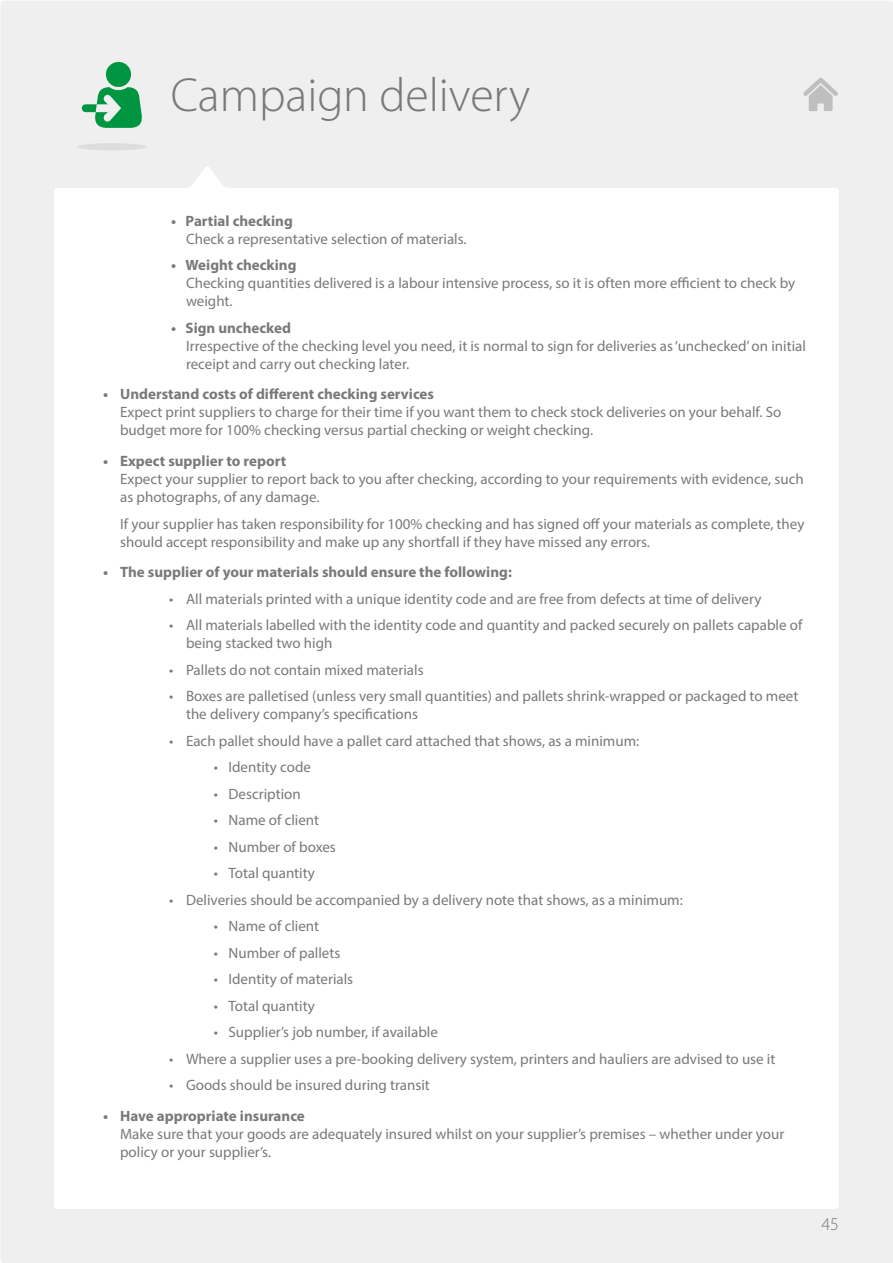
<style>
.page{position:relative;width:893px;height:1263px;background:#fff}
.page>*{position:absolute;margin:0;border:0;box-sizing:border-box;transform-origin:0 0}
.t1{font:300 48px "Myriad Pro";color:#78797b}
.t2{font:300 18px "Myriad Pro";color:#78797b}
.Bullet_1_expl_2poin{font:15px/18px "Myriad Pro";color:#78797b}
.Bullet_1_expl{font:15px/18px "Myriad Pro";color:#78797b}
.Bullet_list_2_expl{font:15px/18px "Myriad Pro";color:#78797b}
.t3{font:700 15px "Myriad Pro";color:#78797b}
</style>
<div class="page">
<div style="left:0;top:1px;width:893px;height:1262px;background:#f0eff0;border-radius:4px"></div>
<div style="left:54px;top:166px;width:785px;height:1043px;background:#fff"></div>
<svg style="left:82px;top:62px;width:60px;height:66px"></svg>
<div style="left:77px;top:143px;width:70px;height:7px;background:#deddde;border-radius:50%"></div>
<svg style="left:803px;top:77px;width:35px;height:34px"></svg>
<h1 class="t1" style="left:171px;top:68px;width:361px">Campaign delivery</h1>
<p class="t3" style="left:171px;top:211px;width:123px">• Partial checking</p>
<p class="Bullet_list_2_expl" style="left:186px;top:229px;width:282px">Check a representative selection of materials.</p>
<p class="t3" style="left:171px;top:255px;width:127px">• Weight checking</p>
<p class="Bullet_list_2_expl" style="left:186px;top:274px;width:611px">Checking quantities delivered is a labour intensive process, so it is often more efficient to check by weight.</p>
<p class="t3" style="left:171px;top:318px;width:121px">• Sign unchecked</p>
<p class="Bullet_list_2_expl" style="left:186px;top:336px;width:621px">Irrespective of the checking level you need, it is normal to sign for deliveries as ‘unchecked’ on initial receipt and carry out checking later.</p>
<p class="t3" style="left:103px;top:384px;width:332px">• Understand costs of different checking services</p>
<p class="Bullet_1_expl" style="left:120px;top:403px;width:663px">Expect print suppliers to charge for their time if you want them to check stock deliveries on your behalf. So budget more for 100% checking versus partial checking or weight checking.</p>
<p class="t3" style="left:103px;top:451px;width:185px">• Expect supplier to report</p>
<p class="Bullet_1_expl" style="left:120px;top:470px;width:685px">Expect your supplier to report back to you after checking, according to your requirements with evidence, such as photographs, of any damage.</p>
<p class="Bullet_1_expl_2poin" style="left:120px;top:514px;width:686px">If your supplier has taken responsibility for 100% checking and has signed off your materials as complete, they should accept responsibility and make up any shortfall if they have missed any errors.</p>
<p class="t3" style="left:103px;top:562px;width:410px">• The supplier of your materials should ensure the following:</p>
<p class="Bullet_1_expl_2poin" style="left:169px;top:589px;width:594px">• All materials printed with a unique identity code and are free from defects at time of delivery</p>
<p class="Bullet_1_expl_2poin" style="left:186px;top:616px;width:618px;text-indent:-17px">• All materials labelled with the identity code and quantity and packed securely on pallets capable of being stacked two high</p>
<p class="Bullet_1_expl_2poin" style="left:169px;top:660px;width:256px">• Pallets do not contain mixed materials</p>
<p class="Bullet_1_expl_2poin" style="left:186px;top:687px;width:614px;text-indent:-17px">• Boxes are palletised (unless very small quantities) and pallets shrink-wrapped or packaged to meet the delivery company’s specifications</p>
<p class="Bullet_1_expl_2poin" style="left:169px;top:732px;width:472px">• Each pallet should have a pallet card attached that shows, as a minimum:</p>
<p class="Bullet_1_expl_2poin" style="left:214px;top:758px;width:99px">• Identity code</p>
<p class="Bullet_1_expl_2poin" style="left:214px;top:785px;width:89px">• Description</p>
<p class="Bullet_1_expl_2poin" style="left:214px;top:811px;width:107px">• Name of client</p>
<p class="Bullet_1_expl_2poin" style="left:214px;top:838px;width:124px">• Number of boxes</p>
<p class="Bullet_1_expl_2poin" style="left:214px;top:864px;width:103px">• Total quantity</p>
<p class="Bullet_1_expl_2poin" style="left:169px;top:891px;width:515px">• Deliveries should be accompanied by a delivery note that shows, as a minimum:</p>
<p class="Bullet_1_expl_2poin" style="left:214px;top:917px;width:107px">• Name of client</p>
<p class="Bullet_1_expl_2poin" style="left:214px;top:944px;width:128px">• Number of pallets</p>
<p class="Bullet_1_expl_2poin" style="left:214px;top:970px;width:141px">• Identity of materials</p>
<p class="Bullet_1_expl_2poin" style="left:214px;top:997px;width:103px">• Total quantity</p>
<p class="Bullet_1_expl_2poin" style="left:214px;top:1023px;width:226px">• Supplier’s job number, if available</p>
<p class="Bullet_1_expl_2poin" style="left:169px;top:1050px;width:608px">• Where a supplier uses a pre-booking delivery system, printers and hauliers are advised to use it</p>
<p class="Bullet_1_expl_2poin" style="left:169px;top:1076px;width:262px">• Goods should be insured during transit</p>
<p class="t3" style="left:103px;top:1106px;width:203px">• Have appropriate insurance</p>
<p class="Bullet_1_expl" style="left:120px;top:1125px;width:666px">Make sure that your goods are adequately insured whilst on your supplier’s premises – whether under your policy or your supplier’s.</p>
<p class="t2" style="left:821px;top:1214px;width:19px">45</p>
</div>
